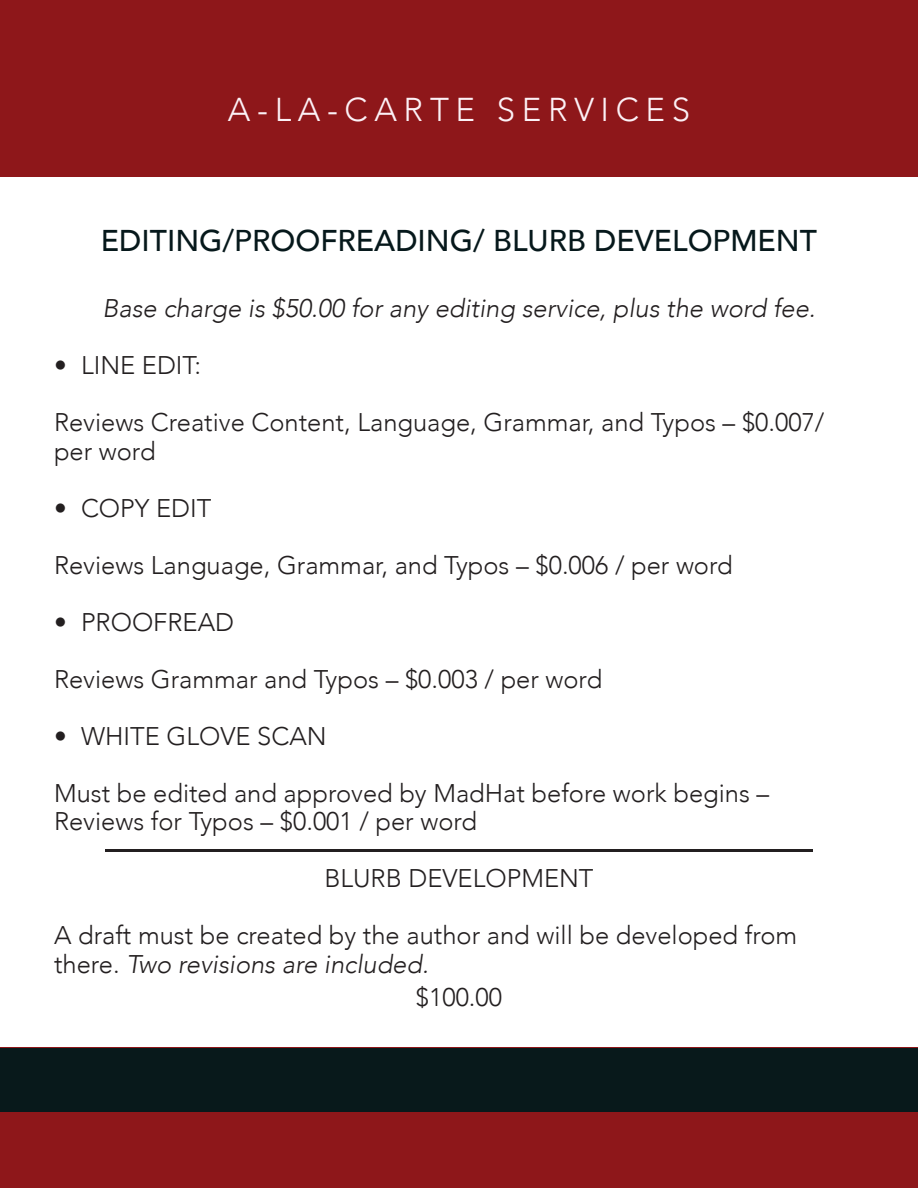
<style>
.page{position:relative;width:918px;height:1188px;background:#fff}
.page>*{position:absolute;margin:0;border:0;box-sizing:border-box;transform-origin:0 0}
.t1{font:300 33px "Avenir";letter-spacing:.2em;color:#fcf1f6}
.t2{font:500 30px "Avenir";color:#06181b}
.t3{font:300 25.5px/28.5px "Avenir";color:#231f20}
.t4{font:italic 300 25.5px "Avenir";color:#231f20}
.s1{font-style:italic}
</style>
<div class="page">
<div style="left:0;top:1048px;width:918px;height:140px;background:#8e171a"></div>
<div style="left:0;top:1048px;width:918px;height:64px;background:#08191b"></div>
<div style="left:0;top:0;width:918px;height:176px;background:#8e171a"></div>
<hr style="left:105px;top:849px;width:708px;height:2px;background:#231f20">
<p class="t1" style="left:228px;top:90px;width:464px">A-LA-CARTE SERVICES</p>
<p class="t2" style="left:101px;top:215px;width:718px">EDITING/PROOFREADING/ BLURB DEVELOPMENT</p>
<p class="t4" style="left:102px;top:293px;width:715px">Base charge is $50.00 for any editing service, plus the word fee.</p>
<p class="t3" style="left:54px;top:351px;width:149px">• LINE EDIT:</p>
<p class="t3" style="left:54px;top:408px;width:772px">Reviews Creative Content, Language, Grammar, and Typos – $0.007/ per word</p>
<p class="t3" style="left:54px;top:494px;width:159px">• COPY EDIT</p>
<p class="t3" style="left:54px;top:551px;width:680px">Reviews Language, Grammar, and Typos – $0.006 / per word</p>
<p class="t3" style="left:54px;top:608px;width:182px">• PROOFREAD</p>
<p class="t3" style="left:54px;top:665px;width:550px">Reviews Grammar and Typos – $0.003 / per word</p>
<p class="t3" style="left:54px;top:722px;width:274px">• WHITE GLOVE SCAN</p>
<p class="t3" style="left:54px;top:779px;width:717px">Must be edited and approved by MadHat before work begins –<br>Reviews for Typos – $0.001 / per word</p>
<p class="t3" style="left:324px;top:864px;width:271px">BLURB DEVELOPMENT</p>
<p class="t3" style="left:54px;top:921px;width:745px">A draft must be created by the author and will be developed from there. <span class="s1">Two revisions are included.</span></p>
<p class="t3" style="left:416px;top:983px;width:88px">$100.00</p>
</div>
